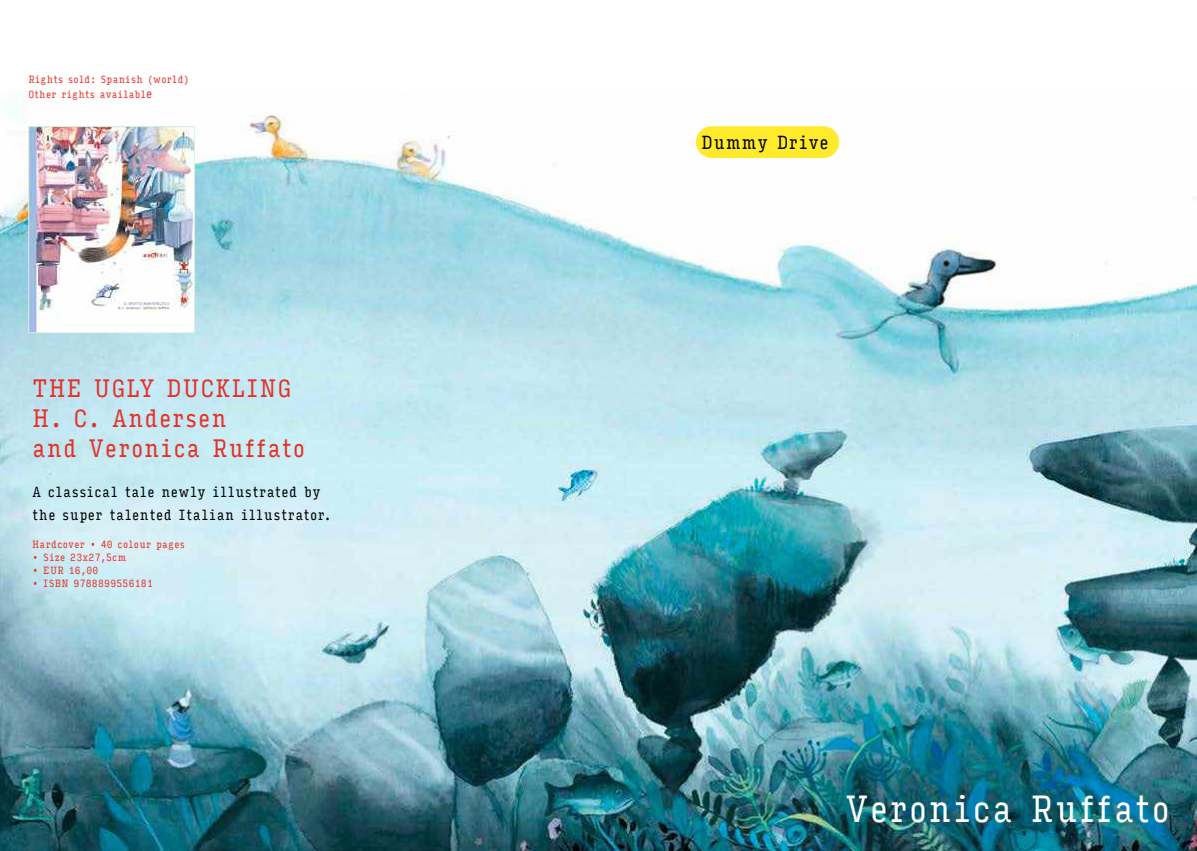
<style>
.page{position:relative;width:1197px;height:851px;background:#fff}
.page>*{position:absolute;margin:0;border:0;box-sizing:border-box;transform-origin:0 0}
.t1{font:36px "Input Serif Compressed";letter-spacing:.025em;color:#fff}
.t2{font:24px/29.8px "Input Serif Compressed";letter-spacing:.025em;color:#e63027}
.t3{font:18px "Input Serif Compressed";letter-spacing:.025em;color:#000}
.t4{font:14px/22.6px "Input Serif Compressed";letter-spacing:.025em;color:#000}
.t5{font:10px/15.4px "Input Serif Compressed";letter-spacing:.025em;color:#e63027}
.s1{font-size:12px}
</style>
<div class="page">
<img style="left:0;top:91px;width:1196px;height:759px">
<img style="left:30px;top:128px;width:163px;height:203px">
<div style="left:28px;top:126px;width:167px;height:207px;border:1px solid #d9f0e6"></div>
<div style="left:695px;top:126px;width:144px;height:32px;background:#ffeb2b;border-radius:16px"></div>
<p class="t5" style="left:28px;top:71px;width:162px">Rights sold: Spanish (world)<br>Other rights availabl<span class="s1">e</span></p>
<h2 class="t2" style="left:32px;top:372px;width:274px">THE UGLY DUCKLING<br>H. C. Andersen<br>and Veronica Ruffato</h2>
<h3 class="t4" style="left:32px;top:479px;width:301px">A classical tale newly illustrated by the super talented Italian illustrator.</h3>
<p class="t5" style="left:32px;top:536px;width:154px">Hardcover • 40 colour pages</p>
<p class="t5" style="left:32px;top:549px;width:96px">• Size 23x27,5cm</p>
<p class="t5" style="left:32px;top:562px;width:68px">• EUR 16,00</p>
<p class="t5" style="left:32px;top:575px;width:122px">• ISBN 9788899556181</p>
<h3 class="t3" style="left:701px;top:126px;width:129px">Dummy Drive</h3>
<h1 class="t1" style="left:845px;top:776px;width:326px">Veronica Ruffato</h1>
</div>
